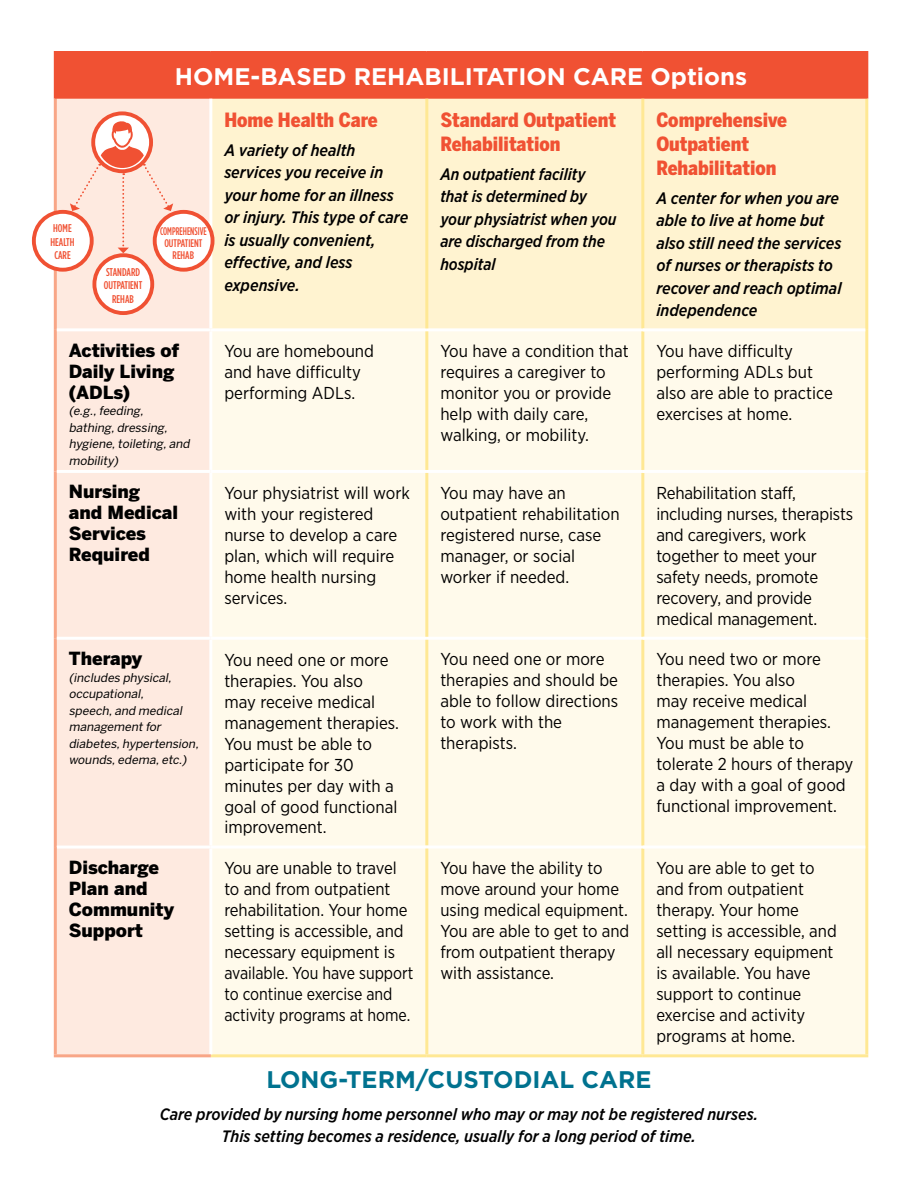
<style>
.page{position:relative;width:918px;height:1188px;background:#fff}
.page>*{position:absolute;margin:0;border:0;box-sizing:border-box;transform-origin:0 0}
.t1{font:700 24px "Gotham";color:#fff}
.t2{font:700 24px "Gotham";color:#00728f}
.t3{font:900 19.5px/24px "Benton Sans Cond";color:#f05133}
.t4{font:900 18px/21px "Benton Sans";color:#000}
.t5{font:17.25px/21px "Gotham Narrow";color:#000}
.t6{font:italic 500 16.5px/22.5px "Gotham Narrow";color:#000}
.t7{font:italic 12px/16.5px "Benton Sans";color:#000}
.t8{font:500 11.25px/13.5px "Gotham Condensed";color:#f05133;text-align:center}
.t9{font:500 11.1px/12px "Gotham Condensed";color:#f05133;text-align:center;scale:.89 1}
</style>
<div class="page">
<div style="left:55px;top:52px;width:812px;height:47px;background:#f05133"></div>
<div style="left:57px;top:99px;width:152px;height:955px;background:#feeae0"></div>
<div style="left:212px;top:99px;width:653px;height:229px;background:#fff3d0"></div>
<div style="left:212px;top:331px;width:653px;height:723px;background:#fffaeb"></div>
<hr style="left:54px;top:51px;width:157px;height:3px;background:#f05133">
<hr style="left:54px;top:54px;width:3px;height:45px;background:#f05133">
<hr style="left:211px;top:51px;width:216px;height:3px;background:#f05133">
<hr style="left:427px;top:51px;width:216px;height:3px;background:#f05133">
<hr style="left:643px;top:51px;width:225px;height:3px;background:#f05133">
<hr style="left:865px;top:54px;width:3px;height:45px;background:#f05133">
<hr style="left:54px;top:99px;width:3px;height:231px;background:#f8a687">
<hr style="left:54px;top:330px;width:3px;height:141px;background:#f8a687">
<hr style="left:54px;top:471px;width:3px;height:167px;background:#f8a687">
<hr style="left:54px;top:638px;width:3px;height:209px;background:#f8a687">
<hr style="left:57px;top:328px;width:154px;height:3px;background:#fff">
<hr style="left:57px;top:470px;width:154px;height:3px;background:#fff">
<hr style="left:211px;top:470px;width:216px;height:3px;background:#fff">
<hr style="left:427px;top:470px;width:216px;height:3px;background:#fff">
<hr style="left:57px;top:637px;width:154px;height:3px;background:#fff">
<hr style="left:211px;top:637px;width:216px;height:3px;background:#fff">
<hr style="left:427px;top:637px;width:216px;height:3px;background:#fff">
<hr style="left:425px;top:99px;width:3px;height:229px;background:#ffe894">
<hr style="left:425px;top:331px;width:3px;height:139px;background:#ffe894">
<hr style="left:425px;top:473px;width:3px;height:164px;background:#ffe894">
<hr style="left:425px;top:640px;width:3px;height:206px;background:#ffe894">
<hr style="left:211px;top:846px;width:216px;height:3px;background:#fff">
<hr style="left:427px;top:846px;width:216px;height:3px;background:#fff">
<hr style="left:425px;top:849px;width:3px;height:205px;background:#ffe894">
<hr style="left:211px;top:1054px;width:216px;height:3px;background:#ffe894">
<hr style="left:427px;top:1054px;width:216px;height:3px;background:#ffe894">
<hr style="left:641px;top:99px;width:3px;height:229px;background:#ffe894">
<hr style="left:865px;top:99px;width:3px;height:231px;background:#ffe894">
<hr style="left:641px;top:331px;width:3px;height:139px;background:#ffe894">
<hr style="left:865px;top:330px;width:3px;height:141px;background:#ffe894">
<hr style="left:641px;top:473px;width:3px;height:164px;background:#ffe894">
<hr style="left:865px;top:471px;width:3px;height:167px;background:#ffe894">
<hr style="left:641px;top:640px;width:3px;height:206px;background:#ffe894">
<hr style="left:865px;top:638px;width:3px;height:209px;background:#ffe894">
<hr style="left:641px;top:849px;width:3px;height:205px;background:#ffe894">
<hr style="left:865px;top:847px;width:3px;height:207px;background:#ffe894">
<hr style="left:643px;top:1054px;width:225px;height:3px;background:#ffe894">
<hr style="left:643px;top:470px;width:222px;height:3px;background:#fff">
<hr style="left:643px;top:637px;width:222px;height:3px;background:#fff">
<hr style="left:643px;top:846px;width:222px;height:3px;background:#fff">
<hr style="left:57px;top:846px;width:154px;height:3px;background:#fff">
<hr style="left:54px;top:847px;width:3px;height:207px;background:#f8a687">
<hr style="left:54px;top:1054px;width:157px;height:3px;background:#f8a687">
<div style="left:34px;top:212px;width:58px;height:58px;background:#fff;border-radius:50%"></div>
<div style="left:32px;top:210px;width:62px;height:62px;border:4px solid #f05133;border-radius:50%"></div>
<div style="left:94px;top:255px;width:58px;height:58px;background:#fff;border-radius:50%"></div>
<div style="left:92px;top:253px;width:62px;height:62px;border:4px solid #f05133;border-radius:50%"></div>
<div style="left:155px;top:212px;width:58px;height:58px;background:#fff;border-radius:50%"></div>
<div style="left:153px;top:210px;width:62px;height:62px;border:4px solid #f05133;border-radius:50%"></div>
<svg style="left:93px;top:113px;width:58px;height:58px"></svg>
<div style="left:91px;top:111px;width:62px;height:62px;border:4px solid #f05133;border-radius:50%"></div>
<svg style="left:70px;top:121px;width:103px;height:132px"></svg>
<p class="t8" style="left:50px;top:222px;width:26px">HOME<br>HEALTH<br>CARE</p>
<p class="t8" style="left:104px;top:265px;width:40px">STANDARD<br>OUTPATIENT<br>REHAB</p>
<h1 class="t1" style="left:175px;top:61px;width:574px">HOME-BASED REHABILITATION CARE Options</h1>
<p class="t3" style="left:224px;top:107px;width:155px">Home Health Care</p>
<p class="t6" style="left:224px;top:139px;width:185px">A variety of health services you receive in your home for an illness or injury. This type of care is usually convenient, effective, and less expensive.</p>
<p class="t3" style="left:440px;top:107px;width:177px">Standard Outpatient<br>Rehabilitation</p>
<p class="t6" style="left:440px;top:163px;width:178px">An outpatient facility that is determined by your physiatrist when you are discharged from the hospital</p>
<p class="t3" style="left:656px;top:107px;width:132px">Comprehensive<br>Outpatient<br>Rehabilitation</p>
<p class="t6" style="left:656px;top:187px;width:187px">A center for when you are able to live at home but also still need the services of nurses or therapists to recover and reach optimal independence</p>
<p class="t9" style="left:160px;top:225px;width:54px">COMPREHENSIVE<br>OUTPATIENT<br>REHAB</p>
<p class="t4" style="left:69px;top:339px;width:112px">Activities of<br>Daily Living (ADLs)</p>
<p class="t7" style="left:69px;top:402px;width:125px">(e.g.,feeding, bathing,dressing, hygiene,toileting,and mobility)</p>
<p class="t5" style="left:224px;top:340px;width:151px">You are homebound and have difficulty performing ADLs.</p>
<p class="t5" style="left:440px;top:340px;width:190px">You have a condition that requires a caregiver to monitor you or provide help with daily care, walking, or mobility.</p>
<p class="t5" style="left:656px;top:340px;width:178px">You have difficulty performing ADLs but also are able to practice exercises at home.</p>
<p class="t4" style="left:69px;top:481px;width:111px">Nursing and Medical<br>Services<br>Required</p>
<p class="t5" style="left:224px;top:482px;width:187px">Your physiatrist will work with your registered nurse to develop a care plan, which will require home health nursing services.</p>
<p class="t5" style="left:440px;top:482px;width:181px">You may have an outpatient rehabilitation registered nurse, case manager, or social worker if needed.</p>
<p class="t5" style="left:656px;top:482px;width:198px">Rehabilitation staff, including nurses, therapists and caregivers, work together to meet your safety needs, promote recovery, and provide medical management.</p>
<p class="t4" style="left:69px;top:648px;width:75px">Therapy</p>
<p class="t7" style="left:69px;top:669px;width:134px">(includes physical, occupational, speech,and medical managementfor diabetes,hypertension, wounds,edema,etc.)</p>
<p class="t5" style="left:224px;top:649px;width:176px">You need one or more therapies. You also<br>may receive medical management therapies.<br>You must be able to participate for 30 minutes per day with a goal of good functional improvement.</p>
<p class="t5" style="left:440px;top:649px;width:179px">You need one or more therapies and should be able to follow directions to work with the therapists.</p>
<p class="t5" style="left:656px;top:649px;width:198px">You need two or more therapies. You also<br>may receive medical management therapies.<br>You must be able to tolerate 2 hours of therapy a day with a goal of good functional improvement.</p>
<p class="t4" style="left:69px;top:857px;width:107px">Discharge<br>Plan and<br>Community<br>Support</p>
<p class="t5" style="left:224px;top:857px;width:191px">You are unable to travel to and from outpatient rehabilitation. Your home setting is accessible, and necessary equipment is available. You have support to continue exercise and activity programs at home.</p>
<p class="t5" style="left:440px;top:857px;width:191px">You have the ability to move around your home using medical equipment.<br>You are able to get to and from outpatient therapy with assistance.</p>
<p class="t5" style="left:656px;top:857px;width:182px">You are able to get to and from outpatient therapy. Your home setting is accessible, and all necessary equipment is available. You have support to continue exercise and activity programs at home.</p>
<h1 class="t2" style="left:266px;top:1064px;width:387px">LONG-TERM/CUSTODIAL CARE</h1>
<p class="t6" style="left:160px;top:1102px;width:600px;text-align:center">Care provided by nursing home personnel who may or may not be registered nurses.<br>This setting becomes a residence, usually for a long period of time.</p>
</div>
